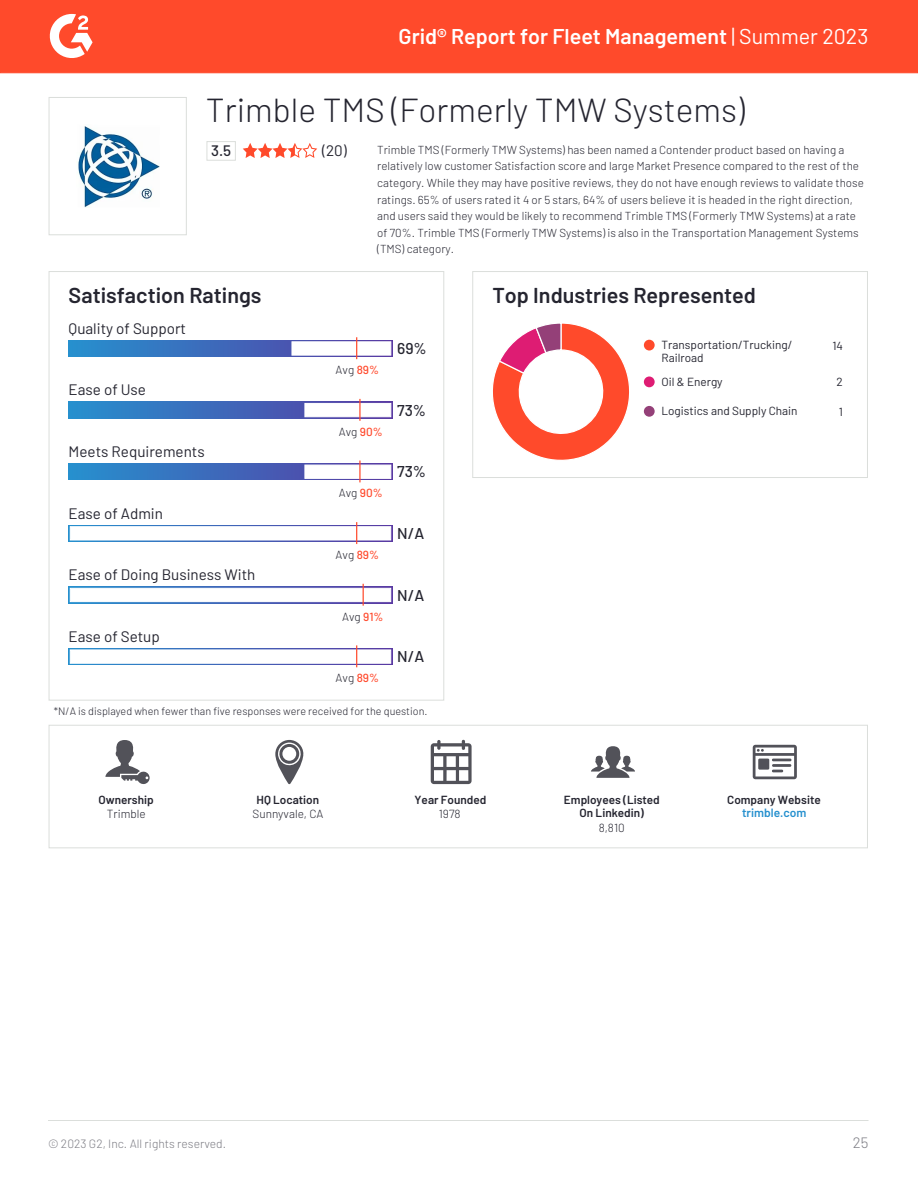
<style>
.page{position:relative;width:918px;height:1188px;background:#fff}
.page>*{position:absolute;margin:0;border:0;box-sizing:border-box;transform-origin:0 0}
.t1{font:300 33.3px "Barlow";color:#252530}
.t2{font:600 21.6px "Barlow";color:#252530}
.t3{font:600 21.45px "Barlow";color:#fff}
.t4{font:500 15.75px "Barlow";color:#252530}
.t5{font:15.15px "Barlow";color:#252530}
.t6{font:500 15.15px "Barlow";color:#252530}
.t7{font:300 15px "Barlow";color:#7c7c83}
.t8{font:300 12px "Barlow";color:#7c7c83}
.t9{font:600 12px "Barlow";color:#2690ce}
.t10{font:600 11.7px/12.9px "Barlow";color:#252530;text-align:center}
.t11{font:11.7px/12.9px "Barlow";color:#252530}
.t12{font:300 11.7px "Barlow";color:#252530}
.t13{font:300 11.55px/16.6px "Barlow";color:#252530}
.t14{font:300 10.8px "Barlow";color:#252530}
.s1{font-weight:400}
.s2{font-weight:500;color:#ff492c}
</style>
<div class="page">
<div style="left:0;top:0;width:918px;height:73px;background:#ff4a2b"></div>
<svg style="left:49px;top:14px;width:44px;height:44px"></svg>
<div style="left:49px;top:97px;width:138px;height:138px;border:1px solid #dbdedb"></div>
<img style="left:78px;top:126px;width:82px;height:82px">
<div style="left:206px;top:141px;width:30px;height:20px;border:1px solid #dbdedb"></div>
<svg style="left:243px;top:143px;width:74px;height:15px"></svg>
<svg style="left:69px;top:340px;width:323px;height:17px;background:#4074bf"></svg>
<div style="left:292px;top:342px;width:99px;height:13px;background:#fff"></div>
<svg style="left:356px;top:337px;width:1px;height:22px"></svg>
<svg style="left:69px;top:402px;width:323px;height:16px;background:#3b70bd"></svg>
<div style="left:305px;top:403px;width:86px;height:14px;background:#fff;border:1px solid #fff"></div>
<hr style="left:359px;top:399px;width:2px;height:22px;background:#ff4a2b">
<svg style="left:69px;top:463px;width:323px;height:17px;background:#3c70bd"></svg>
<div style="left:305px;top:465px;width:86px;height:14px;background:#fff;border:1px solid #fff"></div>
<hr style="left:359px;top:461px;width:2px;height:21px;background:#ff4a2b">
<svg style="left:69px;top:525px;width:323px;height:17px"></svg>
<div style="left:70px;top:526px;width:321px;height:14px;background:#fff;border:1px solid #fff"></div>
<svg style="left:356px;top:522px;width:1px;height:22px"></svg>
<svg style="left:69px;top:587px;width:323px;height:16px"></svg>
<div style="left:70px;top:588px;width:321px;height:14px;background:#fff;border:1px solid #fff"></div>
<svg style="left:363px;top:584px;width:1px;height:22px"></svg>
<svg style="left:69px;top:648px;width:323px;height:17px"></svg>
<div style="left:70px;top:650px;width:321px;height:13px;background:#fff"></div>
<svg style="left:356px;top:645px;width:1px;height:22px"></svg>
<div style="left:472px;top:271px;width:396px;height:207px;border:1px solid #dbdedb"></div>
<svg style="left:493px;top:323px;width:136px;height:137px"></svg>
<div style="left:644px;top:340px;width:11px;height:11px;background:#ff4a2b;border-radius:50%"></div>
<div style="left:644px;top:376px;width:11px;height:11px;background:#de1c73;border-radius:50%"></div>
<div style="left:644px;top:406px;width:11px;height:11px;background:#944078;border-radius:50%"></div>
<div style="left:49px;top:725px;width:819px;height:123px;border:1px solid #dbdedb"></div>
<svg style="left:106px;top:740px;width:44px;height:44px"></svg>
<svg style="left:275px;top:740px;width:28px;height:44px"></svg>
<svg style="left:431px;top:740px;width:41px;height:44px"></svg>
<svg style="left:591px;top:746px;width:44px;height:32px"></svg>
<svg style="left:753px;top:745px;width:44px;height:34px"></svg>
<hr style="left:48px;top:1120px;width:820px;height:1px;background:#dbdedb">
<h3 class="t3" style="left:399px;top:22px;width:471px">Grid® Report for Fleet Management <span class="s1">| Summer 2023</span></h3>
<h1 class="t1" style="left:206px;top:88px;width:540px">Trimble TMS (Formerly TMW Systems)</h1>
<h3 class="t6" style="left:211px;top:141px;width:22px">3.5</h3>
<h3 class="t5" style="left:322px;top:141px;width:26px">(20)</h3>
<p class="t13" style="left:377px;top:141px;width:488px">Trimble TMS (Formerly TMW Systems) has been named a Contender product based on having a relatively low customer Satisfaction score and large Market Presence compared to the rest of the category. While they may have positive reviews, they do not have enough reviews to validate those ratings. 65% of users rated it 4 or 5 stars, 64% of users believe it is headed in the right direction, and users said they would be likely to recommend Trimble TMS (Formerly TMW Systems) at a rate of 70%. Trimble TMS (Formerly TMW Systems) is also in the Transportation Management Systems (TMS) category.</p>
<h2 class="t2" style="left:69px;top:282px;width:194px">Satisfaction Ratings</h2>
<h3 class="t5" style="left:69px;top:319px;width:119px">Quality of Support</h3>
<h3 class="t5" style="left:69px;top:380px;width:79px">Ease of Use</h3>
<h3 class="t5" style="left:69px;top:442px;width:138px">Meets Requirements</h3>
<h3 class="t5" style="left:69px;top:504px;width:96px">Ease of Admin</h3>
<h3 class="t5" style="left:69px;top:565px;width:188px">Ease of Doing Business With</h3>
<h3 class="t5" style="left:69px;top:627px;width:93px">Ease of Setup</h3>
<p class="t12" style="left:336px;top:362px;width:45px">Avg <span class="s2">89%</span></p>
<p class="t12" style="left:339px;top:424px;width:45px">Avg <span class="s2">90%</span></p>
<p class="t12" style="left:339px;top:486px;width:45px">Avg <span class="s2">90%</span></p>
<p class="t12" style="left:336px;top:547px;width:45px">Avg <span class="s2">89%</span></p>
<p class="t12" style="left:342px;top:609px;width:43px">Avg <span class="s2">91%</span></p>
<p class="t12" style="left:336px;top:671px;width:45px">Avg <span class="s2">89%</span></p>
<h3 class="t4" style="left:397px;top:338px;width:31px">69%</h3>
<h3 class="t4" style="left:397px;top:400px;width:30px">73%</h3>
<h3 class="t4" style="left:397px;top:462px;width:30px">73%</h3>
<h3 class="t4" style="left:397px;top:523px;width:29px">N/A</h3>
<h3 class="t4" style="left:397px;top:585px;width:29px">N/A</h3>
<h3 class="t4" style="left:397px;top:647px;width:29px">N/A</h3>
<p class="t14" style="left:54px;top:705px;width:375px">*N/A is displayed when fewer than five responses were received for the question.</p>
<h2 class="t2" style="left:492px;top:282px;width:265px">Top Industries Represented</h2>
<p class="t11" style="left:662px;top:338px;width:132px">Transportation/Trucking/<br>Railroad</p>
<p class="t11" style="left:832px;top:338px;width:12px">14</p>
<p class="t11" style="left:662px;top:375px;width:63px">Oil &amp; Energy</p>
<p class="t11" style="left:837px;top:375px;width:8px">2</p>
<p class="t11" style="left:662px;top:404px;width:138px">Logistics and Supply Chain</p>
<p class="t11" style="left:839px;top:405px;width:6px">1</p>
<p class="t10" style="left:98px;top:793px;width:57px">Ownership</p>
<p class="t12" style="left:107px;top:807px;width:40px">Trimble</p>
<p class="t10" style="left:257px;top:793px;width:64px">HQ Location</p>
<p class="t12" style="left:253px;top:807px;width:72px">Sunnyvale, CA</p>
<p class="t10" style="left:415px;top:793px;width:73px">Year Founded</p>
<p class="t12" style="left:439px;top:807px;width:23px">1978</p>
<p class="t10" style="left:564px;top:793px;width:97px">Employees (Listed<br>On Linkedin)</p>
<p class="t12" style="left:599px;top:820px;width:28px">8,810</p>
<p class="t10" style="left:727px;top:793px;width:95px">Company Website</p>
<p class="t9" style="left:742px;top:805px;width:66px">trimble.com</p>
<p class="t8" style="left:48px;top:1136px;width:180px">© 2023 G2, Inc. All rights reserved.</p>
<p class="t7" style="left:853px;top:1132px;width:17px">25</p>
</div>
